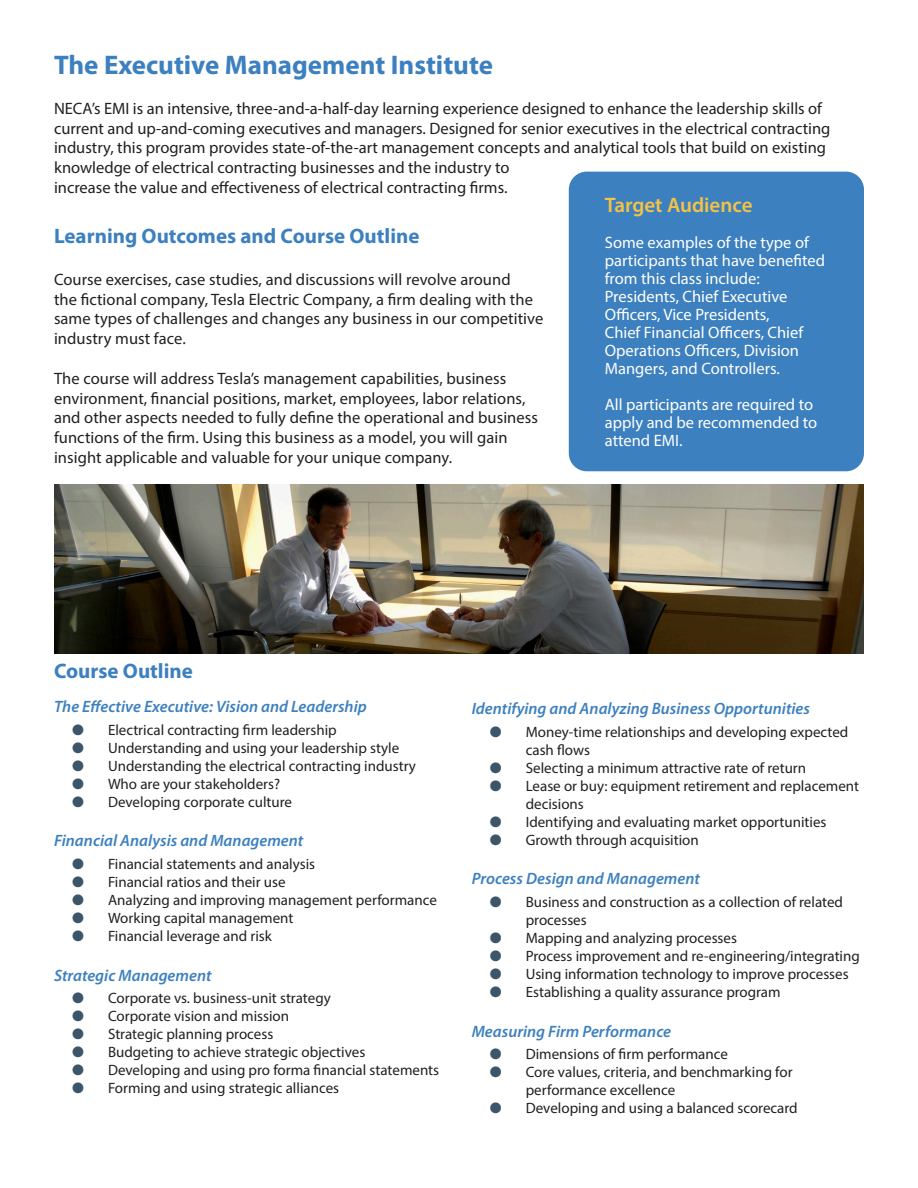
<style>
.page{position:relative;width:918px;height:1188px;background:#fff}
.page>*{position:absolute;margin:0;border:0;box-sizing:border-box;transform-origin:0 0}
.t1{font:700 27px "Myriad Pro";color:#3d80bf}
.t2{font:700 21px "Myriad Pro";color:#3d80bf}
.t3{font:600 21px "Myriad Pro";color:#f3c246}
.t4{font:16.5px/19.8px "Myriad Pro";letter-spacing:.005em;color:#231f20}
.t5{font:16.5px/18px "Myriad Pro";color:#fff}
.t6{font:italic 600 16.5px "Myriad Pro";color:#3d80bf}
.t7{font:15px/18px "Myriad Pro";color:#231f20}
.s1{color:#3d5569}
</style>
<div class="page">
<div style="left:569px;top:172px;width:295px;height:299px;background:#3d80bf;border-radius:18px"></div>
<img style="left:54px;top:484px;width:810px;height:169px">
<p class="t1" style="left:54px;top:48px;width:441px">The Executive Management Institute</p>
<p class="t4" style="left:54px;top:98px;width:778px">NECA’s EMI is an intensive, three-and-a-half-day learning experience designed to enhance the leadership skills of current and up-and-coming executives and managers. Designed for senior executives in the electrical contracting industry, this program provides state-of-the-art management concepts and analytical tools that build on existing knowledge of electrical contracting businesses and the industry to<br>increase the value and effectiveness of electrical contracting firms.</p>
<p class="t2" style="left:54px;top:223px;width:367px">Learning Outcomes and Course Outline</p>
<p class="t4" style="left:54px;top:269px;width:491px">Course exercises, case studies, and discussions will revolve around<br>the fictional company, Tesla Electric Company, a firm dealing with the same types of challenges and changes any business in our competitive industry must face.</p>
<p class="t4" style="left:54px;top:368px;width:486px">The course will address Tesla’s management capabilities, business environment, financial positions, market, employees, labor relations, and other aspects needed to fully define the operational and business functions of the firm. Using this business as a model, you will gain insight applicable and valuable for your unique company.</p>
<p class="t3" style="left:605px;top:192px;width:149px">Target Audience</p>
<p class="t5" style="left:605px;top:234px;width:222px">Some examples of the type of participants that have benefited from this class include:<br>Presidents, Chief Executive<br>Officers, Vice Presidents,<br>Chief Financial Officers, Chief<br>Operations Officers, Division<br>Mangers, and Controllers.</p>
<p class="t5" style="left:605px;top:396px;width:214px">All participants are required to apply and be recommended to attend EMI.</p>
<p class="t2" style="left:54px;top:657px;width:140px">Course Outline</p>
<p class="t6" style="left:54px;top:696px;width:314px">The Effective Executive: Vision and Leadership</p>
<p class="t7" style="left:72px;top:721px;width:266px"><span class="s1">●</span> Electrical contracting firm leadership</p>
<p class="t7" style="left:72px;top:739px;width:329px"><span class="s1">●</span> Understanding and using your leadership style</p>
<p class="t7" style="left:72px;top:757px;width:346px"><span class="s1">●</span> Understanding the electrical contracting industry</p>
<p class="t7" style="left:72px;top:775px;width:210px"><span class="s1">●</span> Who are your stakeholders?</p>
<p class="t7" style="left:72px;top:793px;width:222px"><span class="s1">●</span> Developing corporate culture</p>
<p class="t6" style="left:54px;top:830px;width:251px">Financial Analysis and Management</p>
<p class="t7" style="left:72px;top:855px;width:245px"><span class="s1">●</span> Financial statements and analysis</p>
<p class="t7" style="left:72px;top:873px;width:215px"><span class="s1">●</span> Financial ratios and their use</p>
<p class="t7" style="left:72px;top:891px;width:366px"><span class="s1">●</span> Analyzing and improving management performance</p>
<p class="t7" style="left:72px;top:909px;width:223px"><span class="s1">●</span> Working capital management</p>
<p class="t7" style="left:72px;top:927px;width:201px"><span class="s1">●</span> Financial leverage and risk</p>
<p class="t6" style="left:54px;top:965px;width:159px">Strategic Management</p>
<p class="t7" style="left:72px;top:989px;width:260px"><span class="s1">●</span> Corporate vs. business-unit strategy</p>
<p class="t7" style="left:72px;top:1007px;width:219px"><span class="s1">●</span> Corporate vision and mission</p>
<p class="t7" style="left:72px;top:1025px;width:203px"><span class="s1">●</span> Strategic planning process</p>
<p class="t7" style="left:72px;top:1043px;width:295px"><span class="s1">●</span> Budgeting to achieve strategic objectives</p>
<p class="t7" style="left:72px;top:1061px;width:369px"><span class="s1">●</span> Developing and using pro forma financial statements</p>
<p class="t7" style="left:72px;top:1079px;width:269px"><span class="s1">●</span> Forming and using strategic alliances</p>
<p class="t6" style="left:472px;top:698px;width:340px">Identifying and Analyzing Business Opportunities</p>
<p class="t7" style="left:526px;top:723px;width:324px;text-indent:-36px"><span class="s1">●</span> Money-time relationships and developing expected cash flows</p>
<p class="t7" style="left:490px;top:759px;width:318px"><span class="s1">●</span> Selecting a minimum attractive rate of return</p>
<p class="t7" style="left:526px;top:777px;width:335px;text-indent:-36px"><span class="s1">●</span> Lease or buy: equipment retirement and replacement decisions</p>
<p class="t7" style="left:490px;top:813px;width:338px"><span class="s1">●</span> Identifying and evaluating market opportunities</p>
<p class="t7" style="left:490px;top:831px;width:211px"><span class="s1">●</span> Growth through acquisition</p>
<p class="t6" style="left:472px;top:868px;width:230px">Process Design and Management</p>
<p class="t7" style="left:526px;top:893px;width:319px;text-indent:-36px"><span class="s1">●</span> Business and construction as a collection of related processes</p>
<p class="t7" style="left:490px;top:929px;width:249px"><span class="s1">●</span> Mapping and analyzing processes</p>
<p class="t7" style="left:490px;top:947px;width:372px"><span class="s1">●</span> Process improvement and re-engineering/integrating</p>
<p class="t7" style="left:490px;top:965px;width:360px"><span class="s1">●</span> Using information technology to improve processes</p>
<p class="t7" style="left:490px;top:983px;width:292px"><span class="s1">●</span> Establishing a quality assurance program</p>
<p class="t6" style="left:472px;top:1021px;width:201px">Measuring Firm Performance</p>
<p class="t7" style="left:490px;top:1045px;width:240px"><span class="s1">●</span> Dimensions of firm performance</p>
<p class="t7" style="left:526px;top:1063px;width:268px;text-indent:-36px"><span class="s1">●</span> Core values, criteria, and benchmarking for performance excellence</p>
<p class="t7" style="left:490px;top:1099px;width:309px"><span class="s1">●</span> Developing and using a balanced scorecard</p>
</div>
